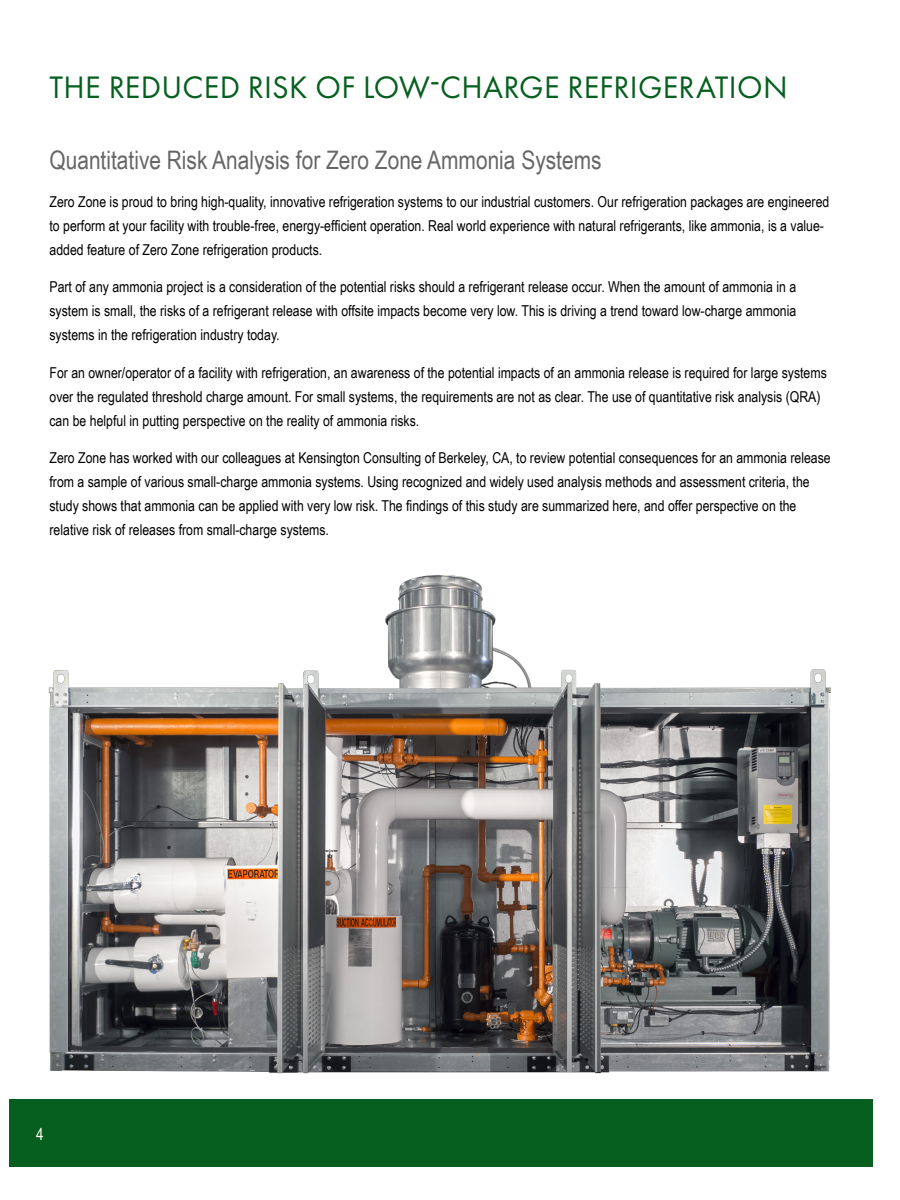
<style>
.page{position:relative;width:900px;height:1200px;background:#fff}
.page>*{position:absolute;margin:0;border:0;box-sizing:border-box;transform-origin:0 0}
.Page_Title{font:32.25px "Futura PT";letter-spacing:.01em;color:#065f1f}
.Page_Subtitle{font:25.5px "Arial Narrow";color:#666}
.t1{font:16.5px "Arial Narrow";color:#fff}
.Body{font:15px/24px "Arial Narrow";color:#000}
</style>
<div class="page">
<div style="left:9px;top:1100px;width:864px;height:67px;background:#065f1f"></div>
<img style="left:48px;top:575px;width:783px;height:499px">
<p class="Page_Title" style="left:50px;top:68px;width:740px">THE REDUCED RISK OF LOW-CHARGE REFRIGERATION</p>
<p class="Page_Subtitle" style="left:50px;top:142px;width:554px">Quantitative Risk Analysis for Zero Zone Ammonia Systems</p>
<p class="Body" style="left:50px;top:189px;width:781px">Zero Zone is proud to bring high-quality, innovative refrigeration systems to our industrial customers. Our refrigeration packages are engineered to perform at your facility with trouble-free, energy-efficient operation. Real world experience with natural refrigerants, like ammonia, is a value&shy;added feature of Zero Zone refrigeration products.</p>
<p class="Body" style="left:50px;top:274px;width:748px;text-align:justify">Part of any ammonia project is a consideration of the potential risks should a refrigerant release occur. When the amount of ammonia in a system is small, the risks of a refrigerant release with offsite impacts become very low. This is driving a trend toward low-charge ammonia systems in the refrigeration industry today.</p>
<p class="Body" style="left:50px;top:360px;width:779px">For an owner/operator of a facility with refrigeration, an awareness of the potential impacts of an ammonia release is required for large systems over the regulated threshold charge amount. For small systems, the requirements are not as clear. The use of quantitative risk analysis (QRA) can be helpful in putting perspective on the reality of ammonia risks.</p>
<p class="Body" style="left:50px;top:445px;width:783px">Zero Zone has worked with our colleagues at Kensington Consulting of Berkeley, CA, to review potential consequences for an ammonia release from a sample of various small-charge ammonia systems. Using recognized and widely used analysis methods and assessment criteria, the study shows that ammonia can be applied with very low risk. The findings of this study are summarized here, and offer perspective on the relative risk of releases from small-charge systems.</p>
<p class="t1" style="left:36px;top:1122px;width:9px">4</p>
</div>
